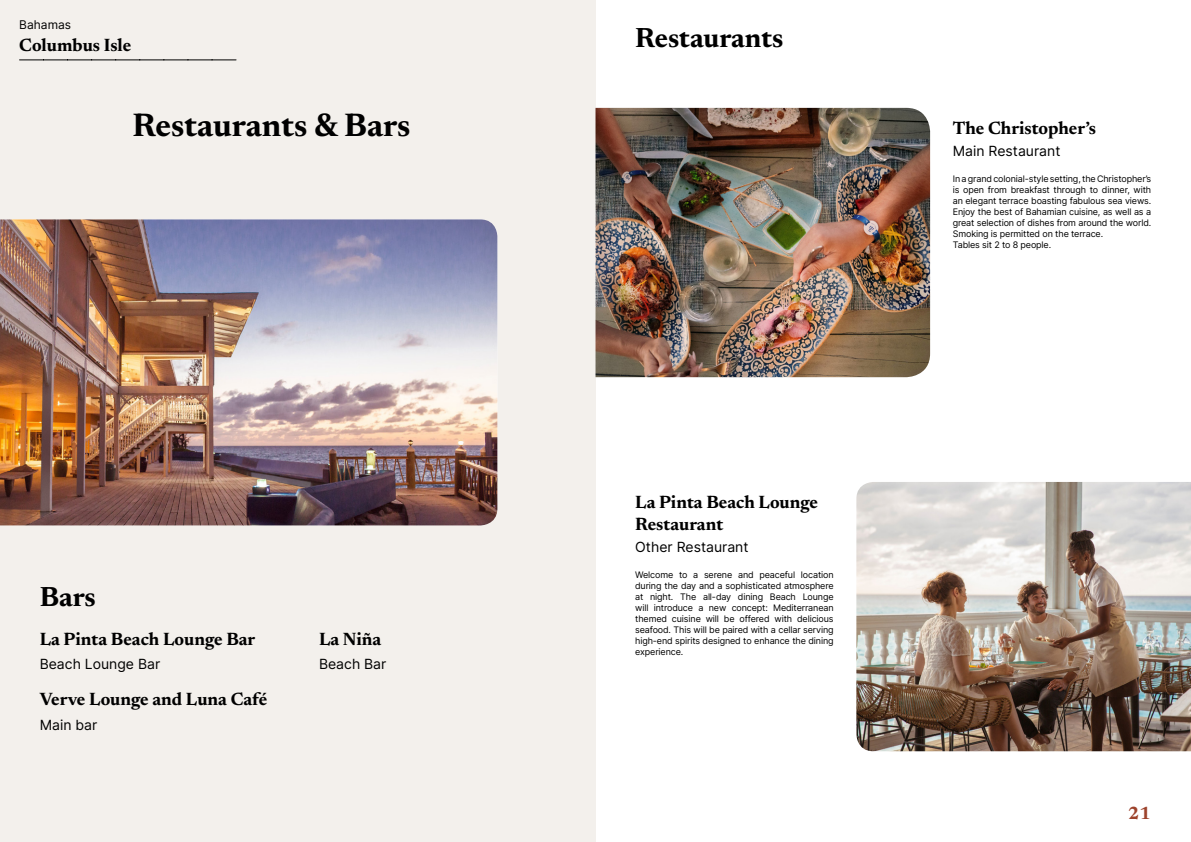
<style>
.page{position:relative;width:1191px;height:842px;background:#fff}
.page>*{position:absolute;margin:0;border:0;box-sizing:border-box;transform-origin:0 0}
.t1{font:700 33px "Newsreader 24 pt";color:#000}
.t2{font:700 28px "Newsreader 24 pt";color:#000}
.t3{font:700 18px/22px "Newsreader 24 pt";color:#000}
.t4{font:700 18px "Newsreader 24 pt";color:#9d432c}
.t5{font:14px "Inter";color:#000}
.t6{font:12px "Inter";color:#000}
.t7{font:9px/11px "Inter";letter-spacing:-.015em;color:#000}
</style>
<div class="page">
<div style="left:0;top:0;width:595px;height:842px;background:#f3f0ec"></div>
<img style="left:0;top:219px;width:497px;height:306px">
<img style="left:595px;top:108px;width:335px;height:269px">
<img style="left:856px;top:482px;width:335px;height:269px">
<svg style="left:20px;top:60px;width:216px;height:1px"></svg>
<h3 class="t6" style="left:19px;top:15px;width:53px">Bahamas</h3>
<h3 class="t3" style="left:19px;top:33px;width:114px">Columbus Isle</h3>
<h1 class="t1" style="left:133px;top:101px;width:279px">Restaurants &amp; Bars</h1>
<h2 class="t2" style="left:40px;top:576px;width:58px">Bars</h2>
<h3 class="t3" style="left:40px;top:627px;width:217px">La Pinta Beach Lounge Bar</h3>
<h3 class="t5" style="left:40px;top:654px;width:122px">Beach Lounge Bar</h3>
<h3 class="t3" style="left:40px;top:687px;width:229px">Verve Lounge and Luna Café</h3>
<h3 class="t5" style="left:40px;top:715px;width:59px">Main bar</h3>
<h3 class="t3" style="left:319px;top:627px;width:64px">La Niña</h3>
<h3 class="t5" style="left:319px;top:654px;width:69px">Beach Bar</h3>
<h2 class="t2" style="left:635px;top:18px;width:150px">Restaurants</h2>
<h3 class="t3" style="left:635px;top:490px;width:184px">La Pinta Beach Lounge<br>Restaurant</h3>
<h3 class="t5" style="left:635px;top:537px;width:115px">Other Restaurant</h3>
<p class="t7" style="left:635px;top:569px;width:200px;text-align:justify">Welcome to a serene and peaceful location during the day and a sophisticated atmosphere at night. The all-day dining Beach Lounge will introduce a new concept: Mediterranean themed cuisine will be offered with delicious seafood. This will be paired with a cellar serving high-end spirits designed to enhance the dining experience.</p>
<h3 class="t3" style="left:952px;top:116px;width:145px">The Christopher’s</h3>
<h3 class="t5" style="left:952px;top:141px;width:109px">Main Restaurant</h3>
<p class="t7" style="left:952px;top:173px;width:200px">In a grand colonial-style setting, the Christopher’s is open from breakfast through to dinner, with an elegant terrace boasting fabulous sea views.<br>Enjoy the best of Bahamian cuisine, as well as a great selection of dishes from around the world.<br>Smoking is permitted on the terrace.<br>Tables sit 2 to 8 people.</p>
<h3 class="t4" style="left:1128px;top:800px;width:24px">21</h3>
</div>
